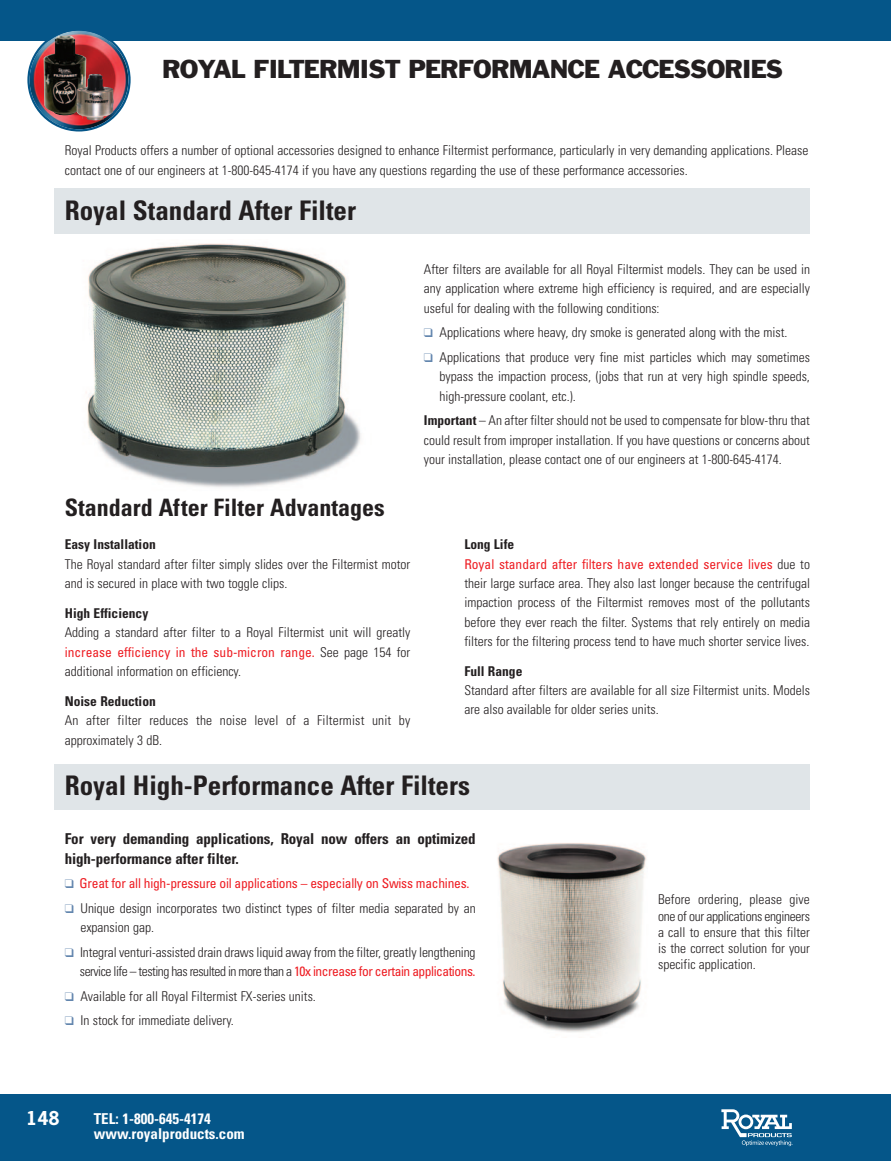
<style>
.page{position:relative;width:891px;height:1161px;background:#fff}
.page>*{position:absolute;margin:0;border:0;box-sizing:border-box;transform-origin:0 0}
.t1{font:700 condensed 27px "Univers";color:#231f20}
.t2{font:24px "Franklin Gothic";letter-spacing:-.035em;color:#231f20}
.t3{font:700 condensed 24px "Univers";color:#231f20}
.t4{font:700 18px "News Gothic";color:#fff}
.t5{font:700 condensed 15px/19.2px "Univers";letter-spacing:-.01em;color:#231f20}
.t6{font:700 condensed 15px "Univers";color:#fff}
.t7{font:300 condensed 13.5px/19.2px "Univers";color:#231f20;text-align:justify}
.t8{font:condensed 13.5px "Univers";letter-spacing:-.02em;color:#ee1d23}
.t9{font:700 condensed 13.5px "Univers";color:#231f20}
.s1{font-weight:400;color:#ee1d23}
.s2{color:#6386ae}
.s3{font-weight:700}
</style>
<div class="page">
<div style="left:0;top:1094px;width:891px;height:67px;background:#055689"></div>
<div style="left:0;top:0;width:891px;height:40px;background:#055689"></div>
<svg style="left:721px;top:1109px;width:72px;height:37px"></svg>
<svg style="left:27px;top:30px;width:104px;height:102px"></svg>
<img style="left:43px;top:35px;width:71px;height:86px">
<div style="left:54px;top:765px;width:756px;height:45px;background:#e0e5e8"></div>
<img style="left:86px;top:243px;width:275px;height:245px">
<div style="left:54px;top:188px;width:756px;height:46px;background:#e0e5e8"></div>
<img style="left:497px;top:843px;width:150px;height:189px">
<p class="t2" style="left:162px;top:60px;width:623px">ROYAL FILTERMIST PERFORMANCE ACCESSORIES</p>
<p class="t7" style="left:65px;top:142px;width:745px">Royal Products offers a number of optional accessories designed to enhance Filtermist performance, particularly in very demanding applications. Please contact one of our engineers at 1-800-645-4174 if you have any questions regarding the use of these performance accessories.</p>
<p class="t1" style="left:65px;top:201px;width:293px">Royal Standard After Filter</p>
<p class="t3" style="left:65px;top:499px;width:321px">Standard After Filter Advantages</p>
<p class="t9" style="left:65px;top:540px;width:93px">Easy Installation</p>
<p class="t7" style="left:65px;top:556px;width:347px">The Royal standard after filter simply slides over the Filtermist motor and is secured in place with two toggle clips.</p>
<p class="t9" style="left:65px;top:608px;width:85px">High Efficiency</p>
<p class="t7" style="left:65px;top:624px;width:347px">Adding a standard after filter to a Royal Filtermist unit will greatly <span class="s1">increase efficiency in the sub-micron range.</span> See page 154 for additional information on efficiency.</p>
<p class="t9" style="left:65px;top:696px;width:93px">Noise Reduction</p>
<p class="t7" style="left:65px;top:712px;width:347px">An after filter reduces the noise level of a Filtermist unit by approximately 3 dB.</p>
<p class="t7" style="left:424px;top:261px;width:388px">After filters are available for all Royal Filtermist models. They can be used in any application where extreme high efficiency is required, and are especially useful for dealing with the following conditions:</p>
<p class="t7" style="left:424px;top:324px;width:365px"><span class="s2">❑</span> Applications where heavy, dry smoke is generated along with the mist.</p>
<p class="t7" style="left:440px;top:349px;width:372px;text-indent:-16px"><span class="s2">❑</span> Applications that produce very fine mist particles which may sometimes bypass the impaction process, (jobs that run at very high spindle speeds, high-pressure coolant, etc.).</p>
<p class="t7" style="left:424px;top:412px;width:388px"><span class="s3">Important</span> – An after filter should not be used to compensate for blow-thru that could result from improper installation. If you have questions or concerns about your installation, please contact one of our engineers at 1-800-645-4174.</p>
<p class="t9" style="left:464px;top:540px;width:51px">Long Life</p>
<p class="t7" style="left:464px;top:556px;width:347px"><span class="s1">Royal standard after filters have extended service lives</span> due to their large surface area. They also last longer because the centrifugal impaction process of the Filtermist removes most of the pollutants before they ever reach the filter. Systems that rely entirely on media filters for the filtering process tend to have much shorter service lives.</p>
<p class="t9" style="left:464px;top:666px;width:60px">Full Range</p>
<p class="t7" style="left:464px;top:682px;width:347px">Standard after filters are available for all size Filtermist units. Models are also available for older series units.</p>
<p class="t1" style="left:65px;top:776px;width:407px">Royal High-Performance After Filters</p>
<p class="t5" style="left:65px;top:831px;width:412px">For very demanding applications, Royal now offers an optimized high-performance after filter.</p>
<p class="t8" style="left:65px;top:878px;width:406px"><span class="s2">❑</span> Great for all high-pressure oil applications – especially on Swiss machines.</p>
<p class="t7" style="left:80px;top:900px;width:397px;text-indent:-16px"><span class="s2">❑</span> Unique design incorporates two distinct types of filter media separated by an expansion gap.</p>
<p class="t7" style="left:65px;top:944px;width:412px;text-align:right"><span class="s2">❑</span> Integral venturi-assisted drain draws liquid away from the filter, greatly lengthening service life – testing has resulted in more than a <span class="s1">10x increase for certain applications.</span></p>
<p class="t7" style="left:65px;top:988px;width:253px"><span class="s2">❑</span> Available for all Royal Filtermist FX-series units.</p>
<p class="t7" style="left:65px;top:1012px;width:171px"><span class="s2">❑</span> In stock for immediate delivery.</p>
<p class="t4" style="left:26px;top:1111px;width:35px">148</p>
<p class="t6" style="left:94px;top:1113px;width:118px">TEL: 1-800-645-4174</p>
<p class="t6" style="left:94px;top:1128px;width:152px">www.royalproducts.com</p>
<p class="t7" style="left:658px;top:893px;width:153px;line-height:16.2px">Before ordering, please give one of our applications engineers a call to ensure that this filter is the correct solution for your specific application.</p>
</div>
